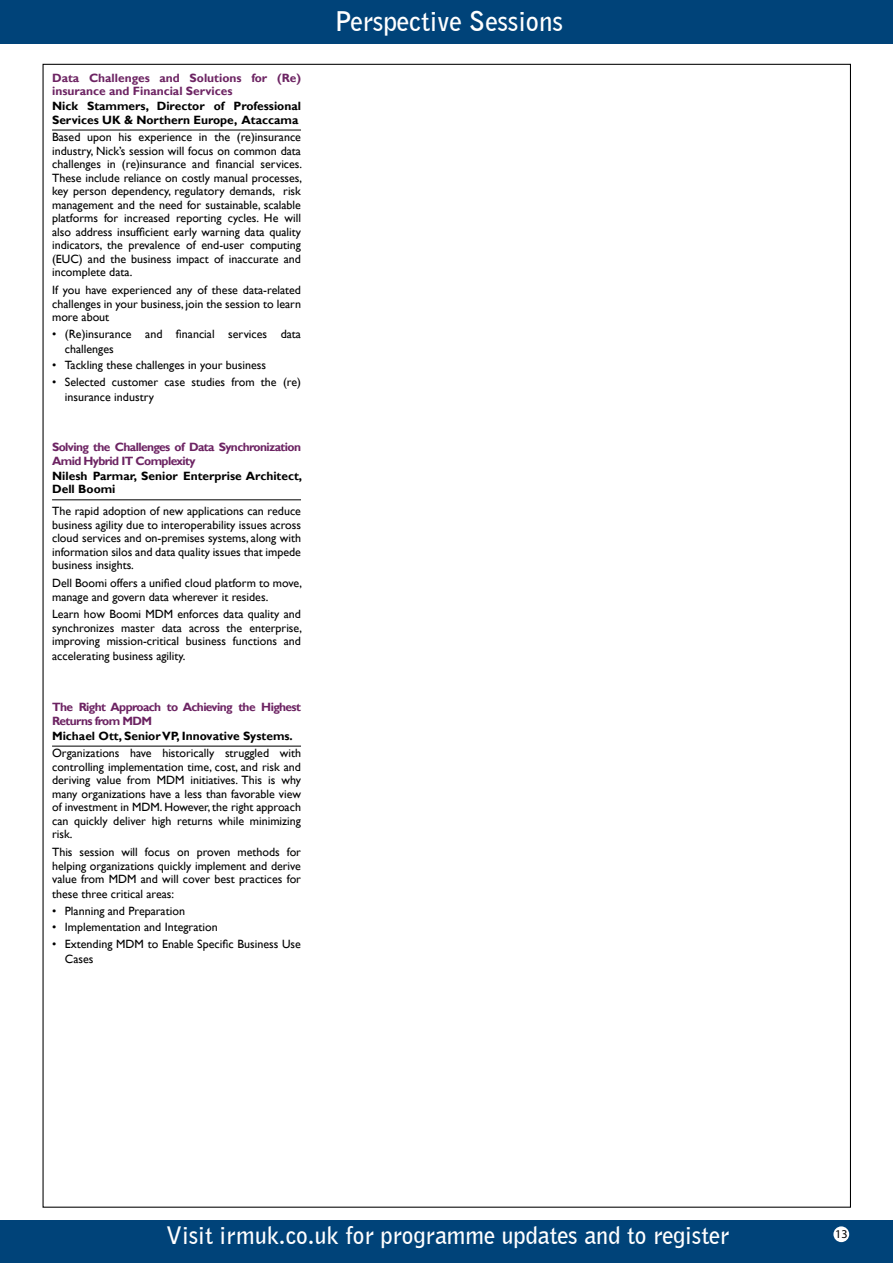
<style>
.page{position:relative;width:893px;height:1263px;background:#fff}
.page>*{position:absolute;margin:0;border:0;box-sizing:border-box;transform-origin:0 0}
.t1{font:700 27px "Bell Gothic BT";color:#fff}
.t2{font:700 24px "Bell Gothic BT";color:#fff}
.t3{font:12px/13.5px "Gill Sans";color:#000;text-align:justify}
.t4{font:700 12px/13.5px "Gill Sans";color:#000}
.t5{font:700 12px/13.5px "Gill Sans";letter-spacing:-.05em;color:#6d2463}
.t6{font:700 12px/13.5px "Gill Sans";color:#6d2463}
.t7{font:12px "Myriad Pro";color:#000}
</style>
<div class="page">
<div style="left:0;top:0;width:893px;height:44px;background:#004379"></div>
<div style="left:0;top:1220px;width:893px;height:43px;background:#004379"></div>
<div style="left:833px;top:1226px;width:16px;height:16px;background:#fff;border-radius:50%"></div>
<hr style="left:52px;top:130px;width:249px;height:1px;background:#000">
<hr style="left:52px;top:499px;width:249px;height:1px;background:#000">
<hr style="left:52px;top:746px;width:249px;height:1px;background:#000">
<p class="t6" style="left:52px;top:71px;width:250px">Data Challenges and Solutions for (Re) insurance and Financial Services</p>
<p class="t4" style="left:52px;top:100px;width:250px">Nick Stammers, Director of Professional<br>Services UK &amp; Northern Europe, Ataccama</p>
<p class="t3" style="left:52px;top:131px;width:252px">Based upon his experience in the (re)insurance industry, Nick’s session will focus on common data challenges in (re)insurance and financial services.<br>These include reliance on costly manual processes, key person dependency, regulatory demands, risk management and the need for sustainable, scalable platforms for increased reporting cycles. He will also address insufficient early warning data quality indicators, the prevalence of end-user computing (EUC) and the business impact of inaccurate and incomplete data.</p>
<p class="t3" style="left:52px;top:284px;width:250px">If you have experienced any of these data-related challenges in your business, join the session to learn more about</p>
<p class="t3" style="left:65px;top:326px;width:238px;line-height:15px;text-indent:-13px">• (Re)insurance and financial services data challenges</p>
<p class="t3" style="left:52px;top:359px;width:215px">• Tackling these challenges in your business</p>
<p class="t3" style="left:65px;top:374px;width:238px;line-height:15px;text-indent:-13px">• Selected customer case studies from the (re) insurance industry</p>
<p class="t5" style="left:52px;top:441px;width:250px">Solving the Challenges of Data Synchronization<br>Amid Hybrid IT Complexity</p>
<p class="t4" style="left:52px;top:469px;width:252px">Nilesh Parmar, Senior Enterprise Architect,<br>Dell Boomi</p>
<p class="t3" style="left:52px;top:505px;width:250px">The rapid adoption of new applications can reduce business agility due to interoperability issues across cloud services and on-premises systems, along with information silos and data quality issues that impede business insights.</p>
<p class="t3" style="left:52px;top:577px;width:252px">Dell Boomi offers a unified cloud platform to move, manage and govern data wherever it resides.</p>
<p class="t3" style="left:52px;top:608px;width:252px">Learn how Boomi MDM enforces data quality and synchronizes master data across the enterprise, improving mission-critical business functions and</p>
<p class="t3" style="left:52px;top:650px;width:135px">accelerating business agility.</p>
<p class="t5" style="left:52px;top:701px;width:250px">The Right Approach to Achieving the Highest<br>Returns from MDM</p>
<p class="t4" style="left:52px;top:729px;width:242px">Michael Ott, Senior VP, Innovative Systems.</p>
<p class="t3" style="left:52px;top:747px;width:250px">Organizations have historically struggled with controlling implementation time, cost, and risk and deriving value from MDM initiatives. This is why many organizations have a less than favorable view of investment in MDM. However, the right approach can quickly deliver high returns while minimizing risk.</p>
<p class="t3" style="left:52px;top:846px;width:250px">This session will focus on proven methods for helping organizations quickly implement and derive value from MDM and will cover best practices for</p>
<p class="t3" style="left:52px;top:888px;width:124px">these three critical areas:</p>
<p class="t3" style="left:52px;top:904px;width:134px">• Planning and Preparation</p>
<p class="t3" style="left:52px;top:921px;width:167px">• Implementation and Integration</p>
<p class="t3" style="left:65px;top:936px;width:238px;line-height:15px;text-indent:-13px">• Extending MDM to Enable Specific Business Use<br>Cases</p>
<h1 class="t1" style="left:334px;top:4px;width:230px">Perspective Sessions</h1>
<h2 class="t2" style="left:166px;top:1219px;width:564px">Visit irmuk.co.uk for programme updates and to register</h2>
<p class="t7" style="left:835px;top:1226px;width:14px">13</p>
</div>
